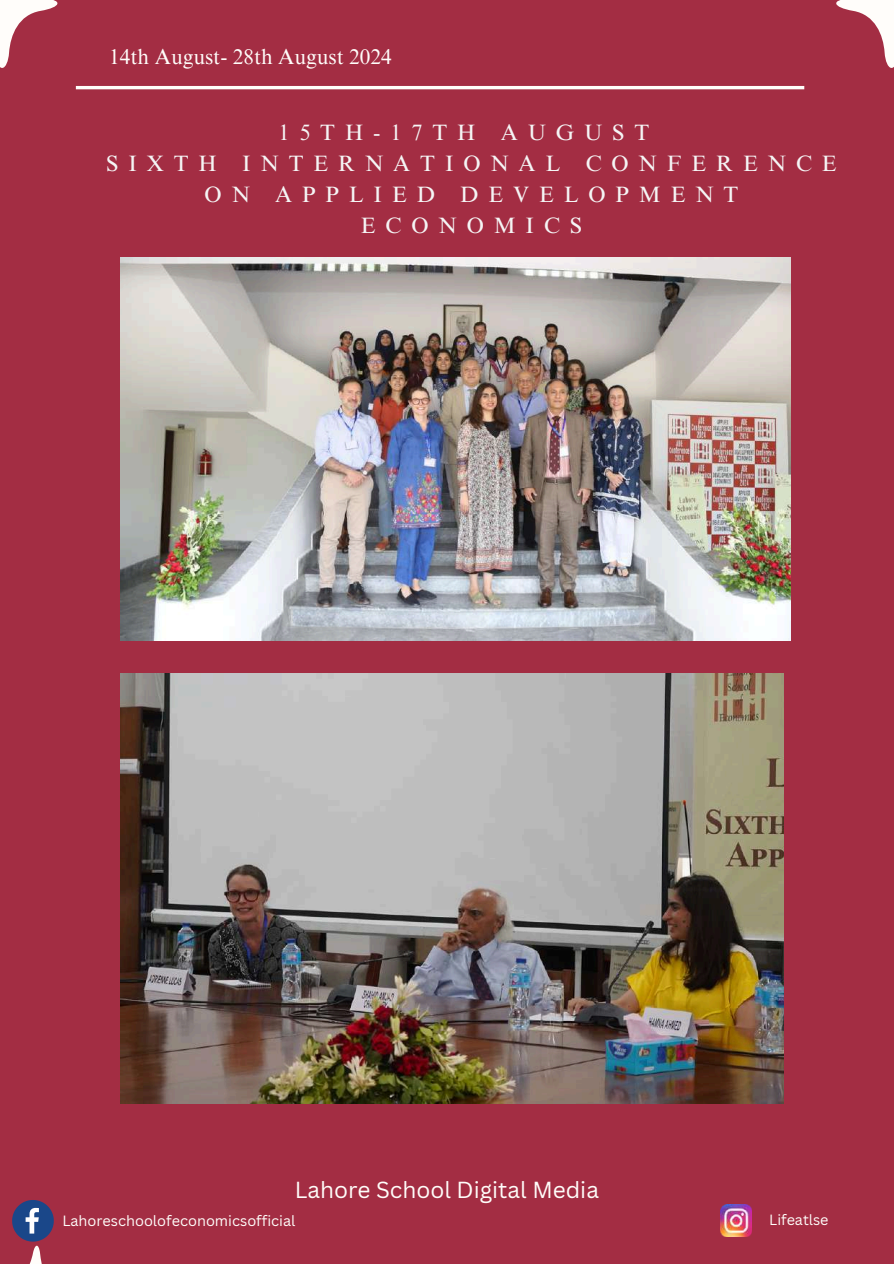
<style>
.page{position:relative;width:894px;height:1264px;background:#fff}
.page>*{position:absolute;margin:0;border:0;box-sizing:border-box;transform-origin:0 0}
.t1{font:22.65px "Canva Sans";color:#fffdfa}
.t2{font:22.2px "Times NRMT Pro";letter-spacing:.445em;color:#f5f5f5}
.t3{font:21.3px "Times NRMT Pro";color:#fffdfa}
.t4{font:14.4px "Canva Sans";color:#fffdfa}
</style>
<div class="page">
<div style="left:0;top:0;width:893px;height:1263px;background:#a32d43"></div>
<hr style="left:76px;top:86px;width:728px;height:3px;background:#fffdfa">
<svg style="left:836px;top:0;width:57px;height:68px"></svg>
<svg style="left:0;top:0;width:58px;height:68px"></svg>
<img style="left:720px;top:1204px;width:31px;height:32px">
<img style="left:120px;top:258px;width:670px;height:382px">
<img style="left:120px;top:673px;width:663px;height:430px">
<svg style="left:12px;top:1200px;width:42px;height:63px"></svg>
<p class="t3" style="left:109px;top:49px;width:284px">14th August- 28th August 2024</p>
<p class="t2" style="left:278px;top:124px;width:372px">15TH-17TH AUGUST</p>
<p class="t2" style="left:106px;top:155px;width:732px">SIXTH INTERNATIONAL CONFERENCE</p>
<p class="t2" style="left:204px;top:186px;width:535px">ON APPLIED DEVELOPMENT</p>
<p class="t2" style="left:361px;top:217px;width:223px">ECONOMICS</p>
<p class="t1" style="left:294px;top:1173px;width:305px">Lahore School Digital Media</p>
<p class="t4" style="left:62px;top:1210px;width:234px">Lahoreschoolofeconomicsofficial</p>
<p class="t4" style="left:769px;top:1210px;width:61px">Lifeatlse</p>
</div>
